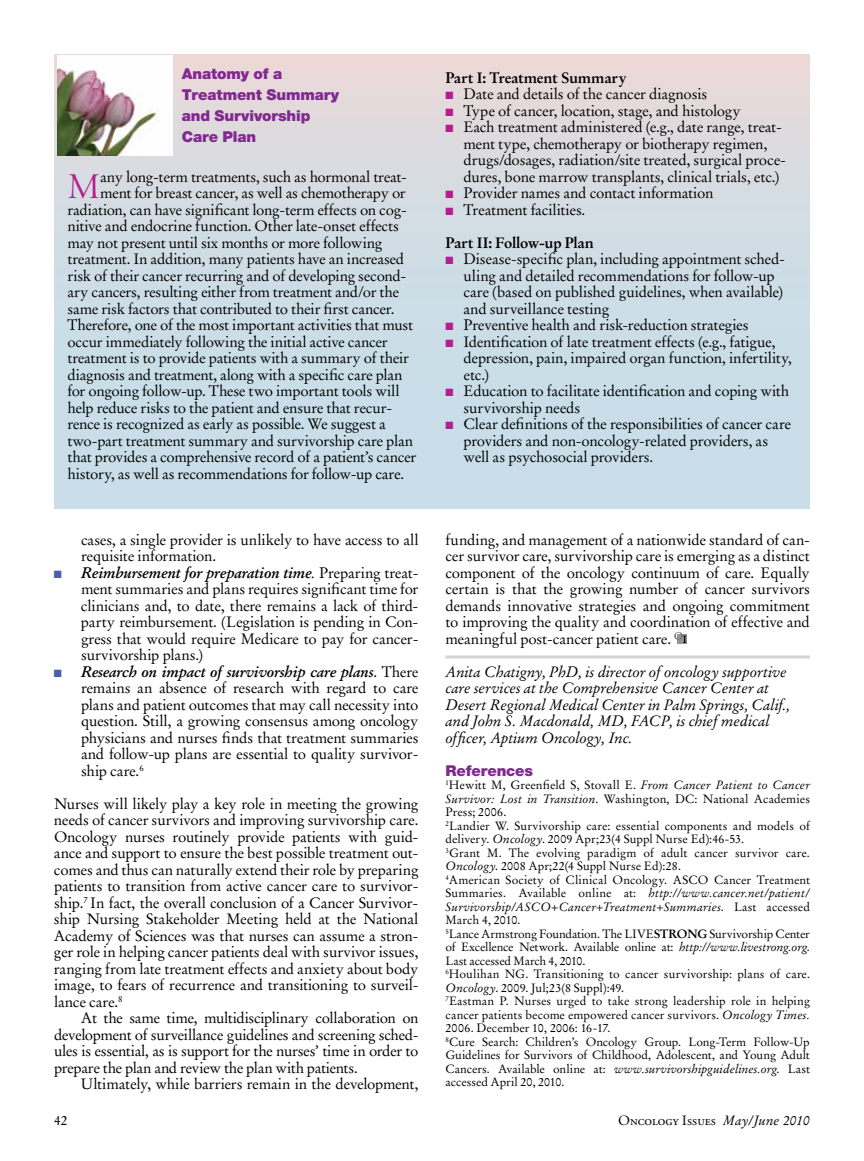
<style>
.page{position:relative;width:864px;height:1161px;background:#fff}
.page>*{position:absolute;margin:0;border:0;box-sizing:border-box;transform-origin:0 0}
.t1{font:35.85px "Adobe Garamond Titling";color:#b41e8e}
.t2{font:15px/16.5px "Stempel Garamond LT Std";letter-spacing:-.015em;color:#000}
.t3{font:italic 15px/16.5px "Stempel Garamond LT Std";letter-spacing:-.01em;color:#000}
.t4{font:900 15px/21px "Helvetica Neue";letter-spacing:-.01em;color:#812990}
.t5{font:700 15px "Stempel Garamond LT Std";letter-spacing:-.015em;color:#000}
.t6{font:13.5px "Adobe Garamond Exp";color:#000}
.t7{font:13.5px "Stempel Garamond LT Std";color:#000}
.t8{font:12px/13.5px "Stempel Garamond LT Std";color:#000}
.s1{color:#4b5eaa}
.s2{font-weight:700;font-style:italic}
.s3{font-style:italic}
.s4{color:#b41e8e}
.s5{font-weight:700}
.s6{font-family:"Stempel Garamond LT Std"}
.s7{font-family:"Stempel Garamond LT Std";font-style:italic}
</style>
<div class="page">
<hr style="left:446px;top:656px;width:364px;height:2px;background:#d1d3d4">
<div style="left:678px;top:634px;width:9px;height:10px;background:#939598"></div>
<svg style="left:674px;top:632px;width:12px;height:11px"></svg>
<div style="left:54px;top:54px;width:756px;height:454px;background:linear-gradient(to bottom,#e4dadc,#c1dfec)"></div>
<img style="left:57px;top:56px;width:116px;height:99px">
<p class="t4" style="left:182px;top:63px;width:159px">Anatomy of a<br>Treatment Summary and Survivorship<br>Care Plan</p>
<h1 class="t1" style="left:68px;top:166px;width:34px">M</h1>
<p class="t2" style="left:100px;top:168px;width:308px">any long-term treatments, such as hormonal treat-</p>
<p class="t2" style="left:100px;top:185px;width:307px">ment for breast cancer, as well as chemotherapy or</p>
<p class="t2" style="left:67px;top:201px;width:341px">radiation, can have significant long-term effects on cog-</p>
<p class="t2" style="left:67px;top:218px;width:333px">nitive and endocrine function. Other late-onset effects</p>
<p class="t2" style="left:68px;top:234px;width:316px">may not present until six months or more following</p>
<p class="t2" style="left:68px;top:251px;width:338px">treatment. In addition, many patients have an increased</p>
<p class="t2" style="left:68px;top:267px;width:340px">risk of their cancer recurring and of developing second-</p>
<p class="t2" style="left:67px;top:284px;width:333px">ary cancers, resulting either from treatment and/or the</p>
<p class="t2" style="left:67px;top:300px;width:329px">same risk factors that contributed to their first cancer.</p>
<p class="t2" style="left:67px;top:317px;width:347px">Therefore, one of the most important activities that must</p>
<p class="t2" style="left:67px;top:333px;width:322px">occur immediately following the initial active cancer</p>
<p class="t2" style="left:67px;top:350px;width:343px">treatment is to provide patients with a summary of their</p>
<p class="t2" style="left:67px;top:366px;width:337px">diagnosis and treatment, along with a specific care plan</p>
<p class="t2" style="left:67px;top:383px;width:334px">for ongoing follow-up. These two important tools will</p>
<p class="t2" style="left:67px;top:399px;width:326px">help reduce risks to the patient and ensure that recur-</p>
<p class="t2" style="left:67px;top:416px;width:320px">rence is recognized as early as possible. We suggest a</p>
<p class="t2" style="left:67px;top:432px;width:347px">two-part treatment summary and survivorship care plan</p>
<p class="t2" style="left:67px;top:449px;width:351px">that provides a comprehensive record of a patient’s cancer</p>
<p class="t2" style="left:67px;top:465px;width:338px">history, as well as recommendations for follow-up care.</p>
<p class="t2" style="left:81px;top:531px;width:339px">cases, a single provider is unlikely to have access to all requisite information.</p>
<p class="t2" style="left:81px;top:564px;width:339px;text-align:justify;text-indent:-27px"><span class="s1">■</span> <span class="s2">Reimbursement for preparation time</span><span class="s3">.</span> Preparing treat&shy;ment summaries and plans requires significant time for clinicians and, to date, there remains a lack of third&shy;party reimbursement. (Legislation is pending in Con&shy;gress that would require Medicare to pay for cancer&shy;survivorship plans.)</p>
<p class="t2" style="left:81px;top:663px;width:339px;text-align:justify;text-indent:-27px"><span class="s1">■</span> <span class="s2">Research on impact of survivorship care plans</span>. There remains an absence of research with regard to care plans and patient outcomes that may call necessity into question. Still, a growing consensus among oncology physicians and nurses finds that treatment summaries and follow-up plans are essential to quality survivor&shy;ship care.<sup>6</sup></p>
<p class="t2" style="left:54px;top:795px;width:366px;text-align:justify">Nurses will likely play a key role in meeting the growing needs of cancer survivors and improving survivorship care.<br>Oncology nurses routinely provide patients with guid&shy;ance and support to ensure the best possible treatment out&shy;comes and thus can naturally extend their role by preparing patients to transition from active cancer care to survivor&shy;ship.<sup>7</sup> In fact, the overall conclusion of a Cancer Survivor&shy;ship Nursing Stakeholder Meeting held at the National Academy of Sciences was that nurses can assume a stron&shy;ger role in helping cancer patients deal with survivor issues, ranging from late treatment effects and anxiety about body image, to fears of recurrence and transitioning to surveil&shy;lance care.<sup>8</sup></p>
<p class="t2" style="left:54px;top:1010px;width:366px;text-align:justify;text-indent:27px">At the same time, multidisciplinary collaboration on development of surveillance guidelines and screening sched&shy;ules is essential, as is support for the nurses’ time in order to prepare the plan and review the plan with patients.</p>
<p class="t2" style="left:81px;top:1076px;width:339px">Ultimately, while barriers remain in the development,</p>
<p class="t5" style="left:445px;top:68px;width:183px">Part I: Treatment Summary</p>
<p class="t2" style="left:445px;top:86px;width:263px"><span class="s4">■</span> Date and details of the cancer diagnosis</p>
<p class="t2" style="left:445px;top:102px;width:297px"><span class="s4">■</span> Type of cancer, location, stage, and histology</p>
<p class="t2" style="left:463px;top:119px;width:324px;text-indent:-18px"><span class="s4">■</span> Each treatment administered (e.g., date range, treat&shy;ment type, chemotherapy or biotherapy regimen, drugs/dosages, radiation/site treated, surgical proce&shy;dures, bone marrow transplants, clinical trials, etc.)</p>
<p class="t2" style="left:445px;top:185px;width:269px"><span class="s4">■</span> Provider names and contact information</p>
<p class="t2" style="left:445px;top:201px;width:141px"><span class="s4">■</span> Treatment facilities.</p>
<p class="t5" style="left:446px;top:233px;width:150px">Part II: Follow-up Plan</p>
<p class="t2" style="left:464px;top:251px;width:323px;text-indent:-18px"><span class="s4">■</span> Disease-specific plan, including appointment sched&shy;uling and detailed recommendations for follow-up care (based on published guidelines, when available) and surveillance testing</p>
<p class="t2" style="left:445px;top:317px;width:305px"><span class="s4">■</span> Preventive health and risk-reduction strategies</p>
<p class="t2" style="left:464px;top:333px;width:330px;text-indent:-18px"><span class="s4">■</span> Identification of late treatment effects (e.g., fatigue, depression, pain, impaired organ function, infertility, etc.)</p>
<p class="t2" style="left:464px;top:383px;width:327px;text-indent:-18px"><span class="s4">■</span> Education to facilitate identification and coping with survivorship needs</p>
<p class="t2" style="left:463px;top:416px;width:329px;text-indent:-18px"><span class="s4">■</span> Clear definitions of the responsibilities of cancer care providers and non-oncology-related providers, as well as psychosocial providers.</p>
<p class="t2" style="left:445px;top:531px;width:366px;text-align:justify">funding, and management of a nationwide standard of can&shy;cer survivor care, survivorship care is emerging as a distinct component of the oncology continuum of care. Equally certain is that the growing number of cancer survivors demands innovative strategies and ongoing commitment to improving the quality and coordination of effective and meaningful post-cancer patient care.</p>
<p class="t3" style="left:446px;top:663px;width:346px">Anita Chatigny, PhD, is director of oncology supportive care services at the Comprehensive Cancer Center at Desert Regional Medical Center in Palm Springs, Calif., and John S. Macdonald, MD, FACP, is chief medical officer, Aptium Oncology, Inc.</p>
<p class="t4" style="left:446px;top:760px;width:89px">References</p>
<p class="t8" style="left:445px;top:778px;width:366px"><sup>1</sup>Hewitt M, Greenfield S, Stovall E. <span class="s3">From Cancer Patient to Cancer Survivor: Lost in Transition</span>. Washington, DC: National Academies Press; 2006.<br><sup>2</sup>Landier W. Survivorship care: essential components and models of delivery. <span class="s3">Oncology</span>. 2009 Apr;23(4 Suppl Nurse Ed):46-53.<br><sup>3</sup>Grant M. The evolving paradigm of adult cancer survivor care.<br><span class="s3">Oncology</span>. 2008 Apr;22(4 Suppl Nurse Ed):28.<br><sup>4</sup>American Society of Clinical Oncology. ASCO Cancer Treatment Summaries. Available online at: <span class="s3">http://www.cancer.net/patient/ Survivorship/ASCO+Cancer+Treatment+Summaries</span>. Last accessed March 4, 2010.<br><sup>5</sup>Lance Armstrong Foundation. The LIVE<span class="s5">STRONG</span> Survivorship Center of Excellence Network. Available online at: <span class="s3">http://www.livestrong.org</span>.<br>Last accessed March 4, 2010.<br><sup>6</sup>Houlihan NG. Transitioning to cancer survivorship: plans of care.<br><span class="s3">Oncology</span>. 2009. Jul;23(8 Suppl):49.<br><sup>7</sup>Eastman P. Nurses urged to take strong leadership role in helping cancer patients become empowered cancer survivors. <span class="s3">Oncology Times.<br></span>2006. December 10, 2006: 16-17.<br><sup>8</sup>Cure Search: Children’s Oncology Group. Long-Term Follow-Up Guidelines for Survivors of Childhood, Adolescent, and Young Adult Cancers. Available online at: <span class="s3">www.survivorshipguidelines.org</span>. Last accessed April 20, 2010.</p>
<p class="t7" style="left:54px;top:1112px;width:15px">42</p>
<p class="t6" style="left:618px;top:1115px;width:193px"><span class="s6">O</span>ncology <span class="s6">I</span>ssues <span class="s7">May/June 2010</span></p>
</div>
